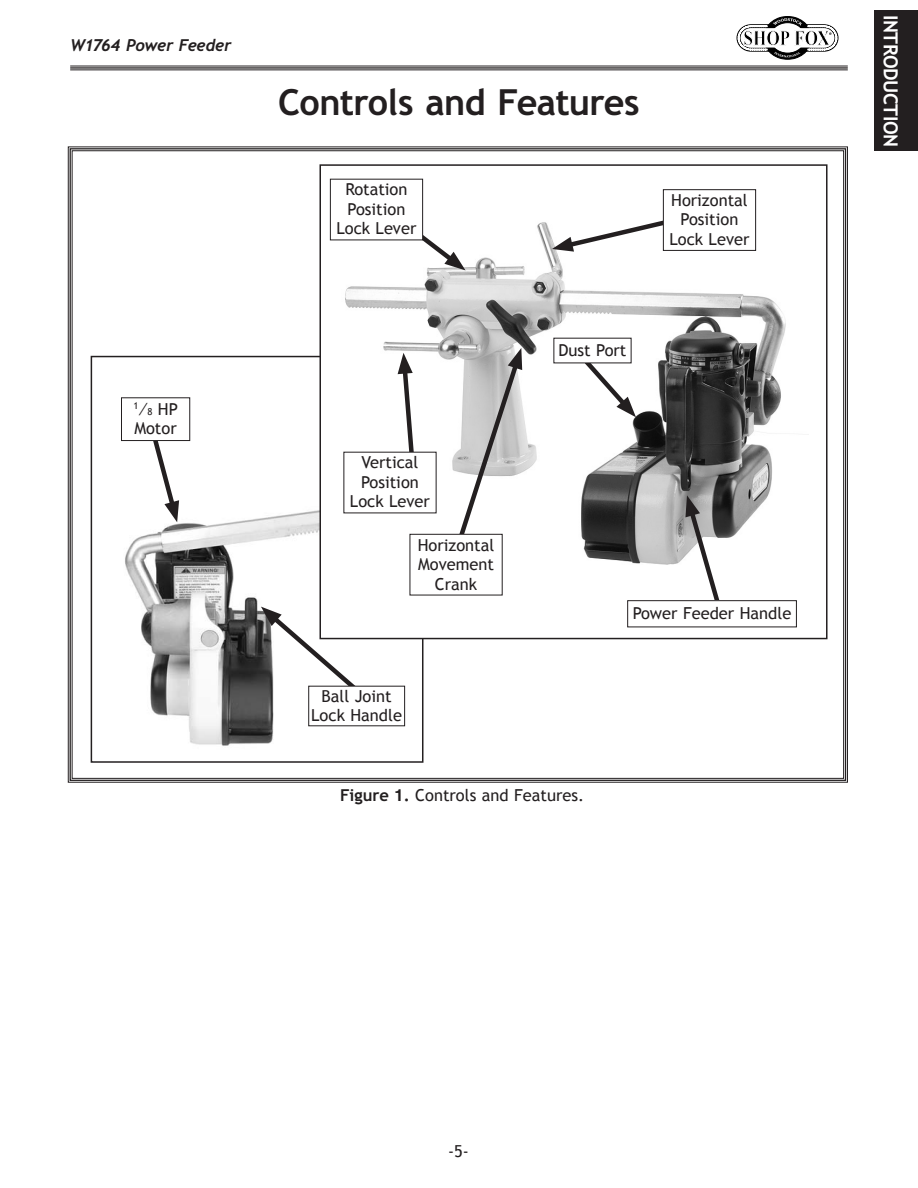
<style>
.page{position:relative;width:918px;height:1188px;background:#fff}
.page>*{position:absolute;margin:0;border:0;box-sizing:border-box;transform-origin:0 0}
.t1{font:36px "Trebuchet MS Bold";letter-spacing:-.02em;color:#231f20}
.t2{font:19.5px "Trebuchet MS Bold";letter-spacing:-.03em;color:#fff}
.t3{font:16.5px/19.5px "Trebuchet MS";color:#231f20;text-align:center}
.t4{font:italic 16.5px "Trebuchet MS Bold";letter-spacing:-.015em;color:#231f20}
.s1{font-size:9.6px}
.s2{font-family:"Trebuchet MS Bold"}
.s3{font-family:"Helvetica";font-weight:700}
</style>
<div class="page">
<hr style="left:70px;top:66px;width:778px;height:4px;background:#747273">
<hr style="left:70px;top:66px;width:778px;height:1px;background:#231f20">
<hr style="left:70px;top:67px;width:778px;height:2px;background:#231f20">
<hr style="left:70px;top:70px;width:778px;height:1px;background:#231f20">
<svg style="left:736px;top:16px;width:103px;height:44px"></svg>
<div style="left:875px;top:11px;width:43px;height:140px;background:#231f20"></div>
<svg style="left:68px;top:146px;width:780px;height:637px"></svg>
<img style="left:94px;top:489px;width:286px;height:270px">
<div style="left:91px;top:356px;width:332px;height:407px;border:2px solid #231f20"></div>
<div style="left:320px;top:165px;width:507px;height:474px;background:#fff"></div>
<img style="left:329px;top:190px;width:457px;height:403px">
<div style="left:320px;top:164px;width:508px;height:475px;border:2px solid #231f20"></div>
<svg style="left:398px;top:353px;width:21px;height:99px"></svg>
<svg style="left:387px;top:208px;width:79px;height:62px"></svg>
<svg style="left:449px;top:348px;width:74px;height:214px"></svg>
<svg style="left:261px;top:607px;width:114px;height:100px"></svg>
<svg style="left:580px;top:355px;width:56px;height:62px"></svg>
<svg style="left:685px;top:495px;width:41px;height:105px"></svg>
<svg style="left:552px;top:217px;width:119px;height:35px"></svg>
<div style="left:627px;top:600px;width:170px;height:27px;border:1px solid #231f20"></div>
<div style="left:309px;top:686px;width:96px;height:40px;background:#fff"></div>
<div style="left:308px;top:686px;width:97px;height:40px;border:1px solid #231f20"></div>
<div style="left:554px;top:338px;width:77px;height:25px;background:#fff"></div>
<div style="left:410px;top:534px;width:92px;height:61px;background:#fff"></div>
<div style="left:410px;top:534px;width:93px;height:61px;border:1px solid #231f20"></div>
<div style="left:344px;top:452px;width:92px;height:61px;background:#fff"></div>
<div style="left:663px;top:190px;width:93px;height:60px;background:#fff"></div>
<div style="left:663px;top:189px;width:93px;height:62px;border:1px solid #231f20"></div>
<div style="left:330px;top:179px;width:93px;height:61px;background:#fff"></div>
<div style="left:330px;top:179px;width:93px;height:61px;border:1px solid #231f20"></div>
<svg style="left:144px;top:441px;width:35px;height:81px"></svg>
<div style="left:122px;top:398px;width:68px;height:43px;background:#fff"></div>
<div style="left:121px;top:397px;width:69px;height:44px;border:1px solid #231f20"></div>
<p class="t4" style="left:70px;top:36px;width:163px">W1764 Power Feeder</p>
<p class="t3" style="left:134px;top:399px;width:46px;text-align:left"><sup>1</sup>⁄<span class="s1">8</span> HP<br>Motor</p>
<h1 class="t1" style="left:278px;top:79px;width:363px">Controls and Features</h1>
<p class="t3" style="left:336px;top:180px;width:82px">Rotation<br>Position<br>Lock Lever</p>
<p class="t3" style="left:669px;top:191px;width:82px">Horizontal<br>Position<br>Lock Lever</p>
<p class="t3" style="left:558px;top:341px;width:70px">Dust Port</p>
<p class="t3" style="left:350px;top:453px;width:82px">Vertical<br>Position<br>Lock Lever</p>
<p class="t3" style="left:418px;top:535px;width:78px">Horizontal<br>Movement<br>Crank</p>
<p class="t3" style="left:311px;top:686px;width:92px">Ball Joint<br>Lock Handle</p>
<p class="t3" style="left:340px;top:786px;width:246px"><span class="s2">Figure</span> <span class="s3">1</span><span class="s2">.</span> Controls and Features.</p>
<p class="t3" style="left:633px;top:604px;width:160px">Power Feeder Handle</p>
<p class="t2" style="left:903px;top:15px;width:133px;rotate:90deg">INTRODUCTION</p>
<p class="t3" style="left:448px;top:1142px;width:22px">-5-</p>
</div>
